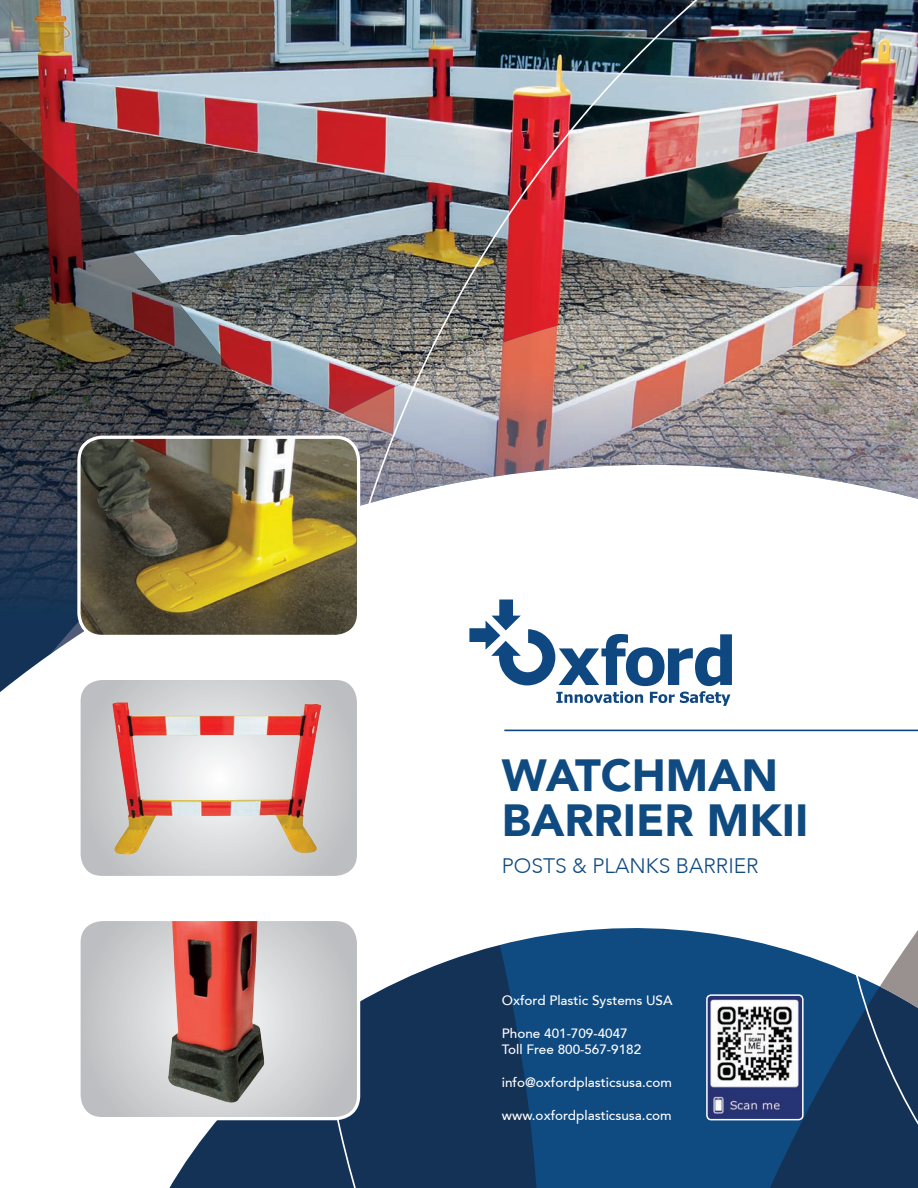
<style>
.page{position:relative;width:918px;height:1188px;background:#fff}
.page>*{position:absolute;margin:0;border:0;box-sizing:border-box;transform-origin:0 0}
.t1{font:900 45px/45px "Avenir 95";color:#0f4a81}
.t2{font:300 21px "Avenir";color:#0f4a81}
.t3{font:500 13.5px/16.5px "Avenir 65";color:#fff}
</style>
<div class="page">
<img style="left:80px;top:0;width:230px;height:182px">
<img style="left:109px;top:182px;width:201px;height:53px">
<img style="left:168px;top:235px;width:142px;height:106px">
<img style="left:227px;top:341px;width:83px;height:53px">
<img style="left:285px;top:394px;width:25px;height:18px">
<img style="left:0;top:0;width:80px;height:121px">
<img style="left:0;top:121px;width:109px;height:344px">
<img style="left:108px;top:224px;width:60px;height:212px">
<img style="left:168px;top:290px;width:59px;height:146px">
<img style="left:227px;top:364px;width:58px;height:72px">
<img style="left:285px;top:412px;width:25px;height:24px">
<svg style="left:0;top:465px;width:310px;height:723px"></svg>
<img style="left:310px;top:0;width:608px;height:1188px">
<svg style="left:469px;top:600px;width:263px;height:106px"></svg>
<img style="left:79px;top:437px;width:280px;height:199px">
<div style="left:77px;top:436px;width:283px;height:202px;border:3px solid #fff;border-radius:23px"></div>
<svg style="left:79px;top:678px;width:280px;height:200px"></svg>
<img style="left:112px;top:694px;width:214px;height:168px">
<div style="left:77px;top:677px;width:283px;height:202px;border:3px solid #fff;border-radius:23px"></div>
<hr style="left:504px;top:730px;width:414px;height:1px;background:#0f4780">
<svg style="left:79px;top:919px;width:280px;height:200px"></svg>
<img style="left:97px;top:922px;width:243px;height:194px">
<div style="left:77px;top:918px;width:283px;height:202px;border:3px solid #fff;border-radius:23px"></div>
<img style="left:707px;top:997px;width:96px;height:123px">
<div style="left:706px;top:994px;width:98px;height:126px;border:2px solid #fff;border-radius:4px"></div>
<h1 class="t1" style="left:502px;top:752px;width:308px">WATCHMAN<br>BARRIER MKII</h1>
<h2 class="t2" style="left:502px;top:853px;width:258px">POSTS &amp; PLANKS BARRIER</h2>
<p class="t3" style="left:502px;top:992px;width:172px">Oxford Plastic Systems USA</p>
<p class="t3" style="left:502px;top:1025px;width:141px">Phone 401-709-4047<br>Toll Free 800-567-9182</p>
<p class="t3" style="left:502px;top:1075px;width:172px">info@oxfordplasticsusa.com</p>
<p class="t3" style="left:502px;top:1108px;width:171px">www.oxfordplasticsusa.com</p>
</div>
